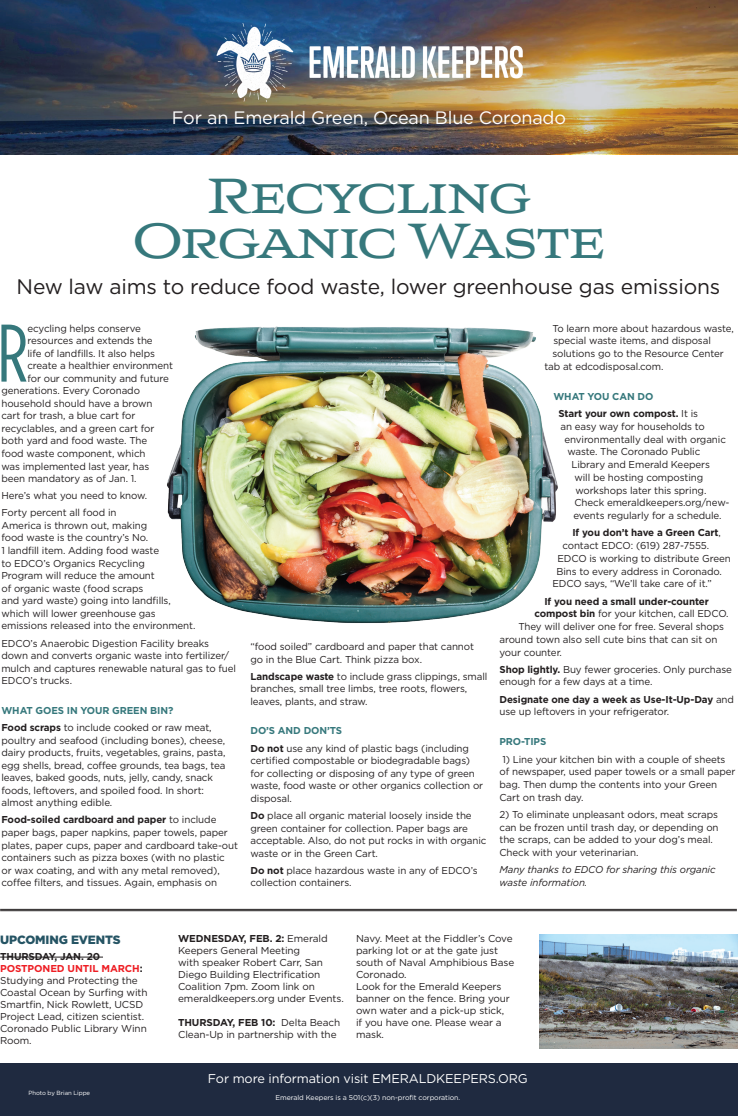
<style>
.page{position:relative;width:738px;height:1116px;background:#fff}
.page>*{position:absolute;margin:0;border:0;box-sizing:border-box;transform-origin:0 0}
.t1{font:81.4px "Gotham Condensed";color:#36787c}
.t2{font:49px/45px "Aviano Wedge No Bo";letter-spacing:-.07em;color:#36787c;text-align:center;scale:.85 1}
.t3{font:21px "Gotham";letter-spacing:-.01em;color:#231f20}
.t4{font:18px "Gotham";letter-spacing:-.01em;color:#fff}
.t5{font:12.7px "Gotham";letter-spacing:-.01em;color:#fff}
.t6{font:900 12px "Gotham";letter-spacing:-.01em;color:#255464}
.t7{font:10px/12.6px "Gotham";letter-spacing:-.01em;color:#231f20}
.t8{font:700 10px/17.2px "Gotham";letter-spacing:-.01em;color:#231f20}
.t9{font:italic 10px/12.7px "Gotham";letter-spacing:-.01em;color:#231f20}
.t10{font:700 10px "Gotham";letter-spacing:-.01em;color:#36787c}
.t11{font:7px "Gotham";letter-spacing:-.01em;color:#fff}
.t12{font:6px "Gotham";letter-spacing:-.01em;color:#fff}
.s1{font-weight:700;color:#36787c}
.s2{font-weight:700}
.s3{color:#36787c}
.s4{font-weight:400}
.s5{font-weight:700;color:#ee1d23}
</style>
<div class="page">
<img style="left:167px;top:326px;width:391px;height:297px">
<div style="left:0;top:1063px;width:738px;height:53px;background:#1f2a40"></div>
<img style="left:0;top:0;width:738px;height:154px">
<img style="left:211px;top:17px;width:322px;height:91px">
<hr style="left:0;top:957px;width:103px;height:1px;background:#231f20">
<img style="left:539px;top:935px;width:199px;height:113px">
<hr style="left:0;top:909px;width:737px;height:1px;background:#231f20">
<hr style="left:0;top:910px;width:737px;height:1px;background:#231f20">
<h3 class="t4" style="left:172px;top:106px;width:396px">For an Emerald Green, Ocean Blue Coronado</h3>
<h2 class="t2" style="left:132px;top:174px;width:559px">Recycling<br>Organic Waste</h2>
<h3 class="t3" style="left:17px;top:273px;width:705px">New law aims to reduce food waste, lower greenhouse gas emissions</h3>
<h1 class="t1" style="left:-3px;top:309px;width:32px">R</h1>
<p class="t7" style="left:27px;top:322px;width:115px">ecycling helps conserve</p>
<p class="t7" style="left:27px;top:334px;width:127px">resources and extends the</p>
<p class="t7" style="left:27px;top:347px;width:129px">life of landfills. It also helps</p>
<p class="t7" style="left:27px;top:359px;width:147px">create a healthier environment</p>
<p class="t7" style="left:27px;top:372px;width:143px">for our community and future</p>
<p class="t7" style="left:1px;top:384px;width:140px">generations. Every Coronado</p>
<p class="t7" style="left:1px;top:397px;width:153px">household should have a brown</p>
<p class="t7" style="left:1px;top:409px;width:135px">cart for trash, a blue cart for</p>
<p class="t7" style="left:1px;top:422px;width:154px">recyclables, and a green cart for</p>
<p class="t7" style="left:1px;top:434px;width:147px">both yard and food waste. The</p>
<p class="t7" style="left:1px;top:447px;width:146px">food waste component, which</p>
<p class="t7" style="left:1px;top:460px;width:149px">was implemented last year, has</p>
<p class="t7" style="left:1px;top:472px;width:137px">been mandatory as of Jan. 1.</p>
<p class="t7" style="left:1px;top:487px;width:147px;line-height:17.1px">Here’s what you need to know.<br>Forty percent all food in</p>
<p class="t7" style="left:1px;top:519px;width:196px">America is thrown out, making<br>food waste is the country’s No.<br>1 landfill item. Adding food waste<br>to EDCO’s Organics Recycling<br>Program will reduce the amount<br>of organic waste (food scraps<br>and yard waste) going into landfills, which will lower greenhouse gas emissions released into the environment.</p>
<p class="t7" style="left:1px;top:636px;width:236px">EDCO’s Anaerobic Digestion Facility breaks down and converts organic waste into fertilizer/ mulch and captures renewable natural gas to fuel EDCO’s trucks.</p>
<p class="t7" style="left:1px;top:702px;width:212px;line-height:17.1px"><span class="s1">WHAT GOES IN YOUR GREEN BIN?<br></span><span class="s2">Food scraps</span> to include cooked or raw meat,</p>
<p class="t7" style="left:1px;top:733px;width:226px">poultry and seafood (including bones), cheese, dairy products, fruits, vegetables, grains, pasta, egg shells, bread, coffee grounds, tea bags, tea leaves, baked goods, nuts, jelly, candy, snack foods, leftovers, and spoiled food. In short: almost anything edible.</p>
<p class="t7" style="left:1px;top:813px;width:238px"><span class="s2">Food-soiled cardboard and paper</span> to include paper bags, paper napkins, paper towels, paper plates, paper cups, paper and cardboard take-out containers such as pizza boxes (with no plastic<br>or wax coating, and with any metal removed), coffee filters, and tissues. Again, emphasis on</p>
<p class="t7" style="left:250px;top:640px;width:225px">“food soiled” cardboard and paper that cannot go in the Blue Cart. Think pizza box.</p>
<p class="t7" style="left:250px;top:670px;width:238px"><span class="s2">Landscape waste</span> to include grass clippings, small branches, small tree limbs, tree roots, flowers, leaves, plants, and straw.</p>
<p class="t7" style="left:250px;top:722px;width:220px;line-height:17.1px"><span class="s1">DO’S AND DON’TS<br></span><span class="s2">Do not</span> use any kind of plastic bags (including</p>
<p class="t7" style="left:250px;top:754px;width:234px">certified compostable or biodegradable bags) for collecting or disposing of any type of green waste, food waste or other organics collection or disposal.</p>
<p class="t7" style="left:250px;top:809px;width:238px"><span class="s2">Do</span> place all organic material loosely inside the green container for collection. Paper bags are acceptable. Also, do not put rocks in with organic waste or in the Green Cart.</p>
<p class="t7" style="left:250px;top:864px;width:229px"><span class="s2">Do not</span> place hazardous waste in any of EDCO’s collection containers.</p>
<p class="t7" style="left:552px;top:322px;width:183px">To learn more about hazardous waste,</p>
<p class="t7" style="left:553px;top:334px;width:159px">special waste items, and disposal</p>
<p class="t7" style="left:552px;top:347px;width:173px">solutions go to the Resource Center</p>
<p class="t7" style="left:544px;top:360px;width:121px">tab at edcodisposal.com.</p>
<p class="t8" style="left:558px;top:388px;width:141px;text-indent:-5px"><span class="s3">WHAT YOU CAN DO<br></span>Start your own compost. <span class="s4">It is</span></p>
<p class="t7" style="left:560px;top:420px;width:146px">an easy way for households to</p>
<p class="t7" style="left:564px;top:433px;width:163px">environmentally deal with organic</p>
<p class="t7" style="left:567px;top:445px;width:134px">waste. The Coronado Public</p>
<p class="t7" style="left:571px;top:458px;width:140px">Library and Emerald Keepers</p>
<p class="t7" style="left:574px;top:471px;width:130px">will be hosting composting</p>
<p class="t7" style="left:575px;top:484px;width:132px">workshops later this spring.</p>
<p class="t7" style="left:574px;top:496px;width:157px">Check emeraldkeepers.org/new-</p>
<p class="t7" style="left:573px;top:509px;width:150px">events regularly for a schedule.</p>
<p class="t8" style="left:572px;top:524px;width:150px">If you don’t have a Green Cart<span class="s4">,</span></p>
<p class="t7" style="left:562px;top:539px;width:148px">contact EDCO: (619) 287-7555.</p>
<p class="t7" style="left:557px;top:552px;width:175px">EDCO is working to distribute Green</p>
<p class="t7" style="left:556px;top:565px;width:167px">Bins to every address in Coronado.</p>
<p class="t7" style="left:552px;top:577px;width:161px">EDCO says, “We’ll take care of it.”</p>
<p class="t8" style="left:544px;top:592px;width:166px">If you need a small under-counter</p>
<p class="t7" style="left:534px;top:607px;width:196px"><span class="s2">compost bin</span> for your kitchen, call EDCO.</p>
<p class="t7" style="left:518px;top:620px;width:207px">They will deliver one for free. Several shops</p>
<p class="t7" style="left:500px;top:633px;width:219px">around town also sell cute bins that can sit on</p>
<p class="t7" style="left:500px;top:645px;width:64px">your counter.</p>
<p class="t7" style="left:500px;top:663px;width:234px"><span class="s2">Shop lightly.</span> Buy fewer groceries. Only purchase enough for a few days at a time.</p>
<p class="t7" style="left:500px;top:693px;width:236px"><span class="s2">Designate one day a week as Use-It-Up-Day</span> and use up leftovers in your refrigerator.</p>
<p class="t10" style="left:500px;top:735px;width:48px">PRO-TIPS</p>
<p class="t7" style="left:500px;top:752px;width:238px">1) Line your kitchen bin with a couple of sheets<br>of newspaper, used paper towels or a small paper bag. Then dump the contents into your Green Cart on trash day.</p>
<p class="t7" style="left:500px;top:808px;width:221px">2) To eliminate unpleasant odors, meat scraps can be frozen until trash day, or depending on the scraps, can be added to your dog’s meal.<br>Check with your veterinarian.</p>
<p class="t9" style="left:500px;top:863px;width:218px">Many thanks to EDCO for sharing this organic waste information.</p>
<p class="t6" style="left:0;top:931px;width:122px">UPCOMING EVENTS</p>
<p class="t7" style="left:0;top:951px;width:149px;line-height:12px"><span class="s2">THURSDAY, JAN. 20<br></span><span class="s5">POSTPONED UNTIL MARCH</span><span class="s2">:<br></span>Studying and Protecting the<br>Coastal Ocean by Surfing with<br>Smartfin, Nick Rowlett, UCSD<br>Project Lead, citizen scientist.<br>Coronado Public Library Winn<br>Room.</p>
<p class="t12" style="left:28px;top:1089px;width:63px">Photo by Brian Lippe</p>
<p class="t7" style="left:178px;top:933px;width:167px;line-height:12px"><span class="s2">WEDNESDAY, FEB. 2:</span> Emerald<br>Keepers General Meeting<br>with speaker Robert Carr, San<br>Diego Building Electrification<br>Coalition 7pm. Zoom link on emeraldkeepers.org under Events.</p>
<p class="t7" style="left:178px;top:1017px;width:164px;line-height:12px"><span class="s2">THURSDAY, FEB 10:</span> Delta Beach<br>Clean-Up in partnership with the</p>
<p class="t7" style="left:356px;top:933px;width:160px;line-height:12px">Navy. Meet at the Fiddler’s Cove parking lot or at the gate just south of Naval Amphibious Base<br>Coronado.<br>Look for the Emerald Keepers banner on the fence. Bring your own water and a pick-up stick,<br>if you have one. Please wear a mask.</p>
<p class="t5" style="left:208px;top:1070px;width:321px">For more information visit EMERALDKEEPERS.ORG</p>
<p class="t11" style="left:276px;top:1093px;width:186px">Emerald Keepers is a 501(c)(3) non-profit corporation.</p>
</div>
